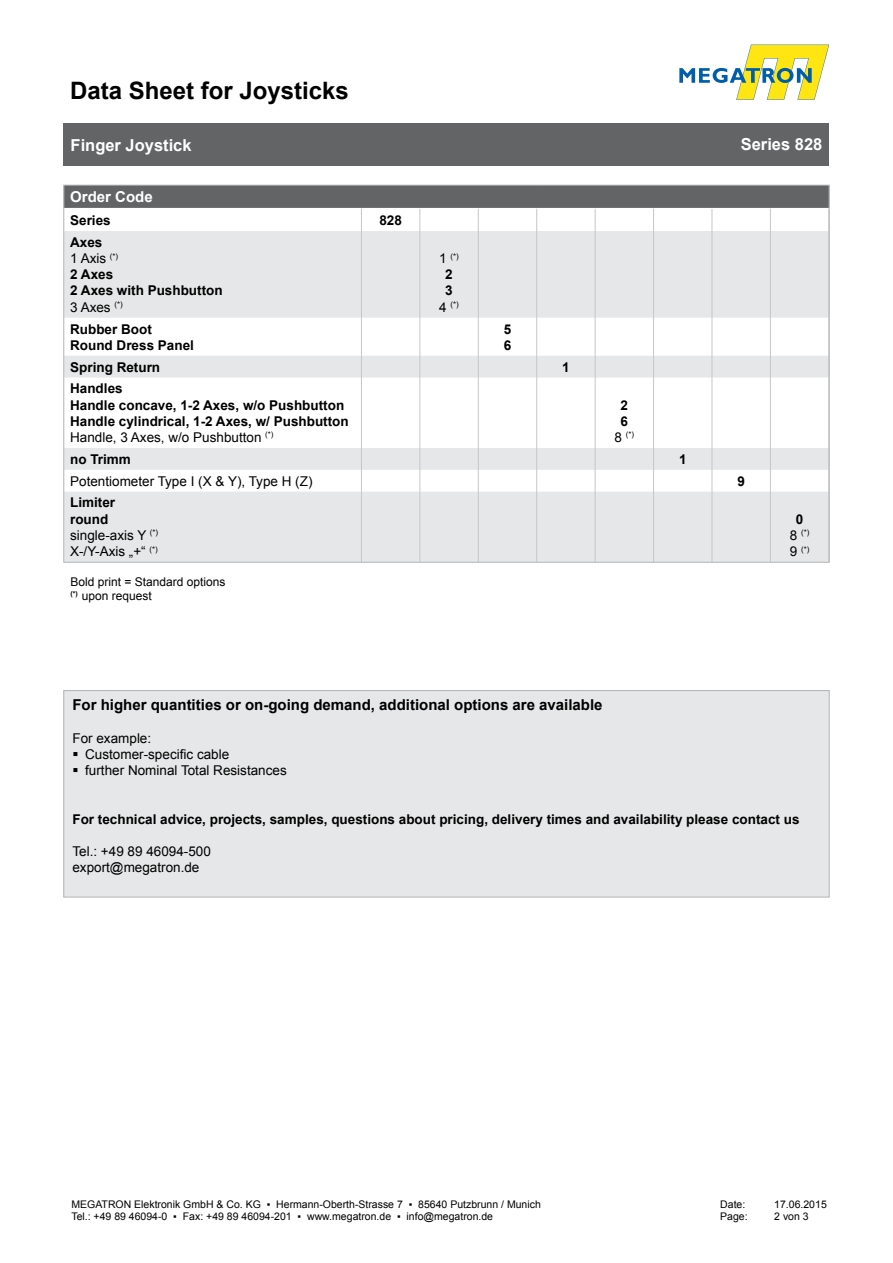
<style>
.page{position:relative;width:893px;height:1263px;background:#fff}
.page>*{position:absolute;margin:0;border:0;box-sizing:border-box;transform-origin:0 0}
.t1{font:700 24px "Arial";color:#000}
.t2{font:700 16.5px "Arial";color:#fff}
.t3{font:700 15px "Arial";color:#000}
.t4{font:700 15px "Arial";color:#fff}
.t5{font:700 13.5px/16.2px "Arial";color:#000}
.t6{font:13.5px/16.2px "Arial";color:#000}
.t7{font:12px/14.4px "Arial";color:#000}
.t8{font:10.5px/12.6px "Arial";color:#000}
.t9{font:7.8px/16.2px "Arial";color:#000}
.s1{font-weight:400}
.s2{font-size:13.5px}
.s3{font-weight:700}
</style>
<div class="page">
<svg style="left:679px;top:45px;width:150px;height:55px"></svg>
<div style="left:64px;top:123px;width:765px;height:43px;background:#636466"></div>
<div style="left:64px;top:690px;width:765px;height:207px;background:#e6e7e8"></div>
<div style="left:64px;top:690px;width:765px;height:207px;border:1px solid #b1b4b6"></div>
<svg style="left:66px;top:231px;width:761px;height:329px;fill:#e6e7e8"></svg>
<svg style="left:66px;top:186px;width:764px;height:45px"></svg>
<hr style="left:361px;top:231px;width:1px;height:87px;background:#c4c6c8">
<hr style="left:420px;top:231px;width:1px;height:87px;background:#c4c6c8">
<hr style="left:478px;top:231px;width:1px;height:87px;background:#c4c6c8">
<hr style="left:536px;top:231px;width:1px;height:87px;background:#c4c6c8">
<hr style="left:595px;top:231px;width:1px;height:87px;background:#c4c6c8">
<hr style="left:653px;top:231px;width:1px;height:87px;background:#c4c6c8">
<hr style="left:712px;top:231px;width:1px;height:87px;background:#c4c6c8">
<hr style="left:770px;top:231px;width:1px;height:87px;background:#c4c6c8">
<hr style="left:829px;top:231px;width:1px;height:87px;background:#c4c6c8">
<hr style="left:361px;top:318px;width:1px;height:38px;background:#c4c6c8">
<hr style="left:420px;top:318px;width:1px;height:38px;background:#c4c6c8">
<hr style="left:478px;top:318px;width:1px;height:38px;background:#c4c6c8">
<hr style="left:536px;top:318px;width:1px;height:38px;background:#c4c6c8">
<hr style="left:595px;top:318px;width:1px;height:38px;background:#c4c6c8">
<hr style="left:653px;top:318px;width:1px;height:38px;background:#c4c6c8">
<hr style="left:712px;top:318px;width:1px;height:38px;background:#c4c6c8">
<hr style="left:770px;top:318px;width:1px;height:38px;background:#c4c6c8">
<hr style="left:829px;top:318px;width:1px;height:38px;background:#c4c6c8">
<svg style="left:361px;top:356px;width:1px;height:22px"></svg>
<svg style="left:420px;top:356px;width:1px;height:22px"></svg>
<svg style="left:478px;top:356px;width:1px;height:22px"></svg>
<svg style="left:536px;top:356px;width:1px;height:22px"></svg>
<svg style="left:595px;top:356px;width:1px;height:22px"></svg>
<svg style="left:653px;top:356px;width:1px;height:22px"></svg>
<svg style="left:712px;top:356px;width:1px;height:22px"></svg>
<svg style="left:770px;top:356px;width:1px;height:22px"></svg>
<svg style="left:829px;top:356px;width:1px;height:22px"></svg>
<hr style="left:361px;top:378px;width:1px;height:70px;background:#c4c6c8">
<hr style="left:420px;top:378px;width:1px;height:70px;background:#c4c6c8">
<hr style="left:478px;top:378px;width:1px;height:70px;background:#c4c6c8">
<hr style="left:536px;top:378px;width:1px;height:70px;background:#c4c6c8">
<hr style="left:595px;top:378px;width:1px;height:70px;background:#c4c6c8">
<hr style="left:653px;top:378px;width:1px;height:70px;background:#c4c6c8">
<hr style="left:712px;top:378px;width:1px;height:70px;background:#c4c6c8">
<hr style="left:770px;top:378px;width:1px;height:70px;background:#c4c6c8">
<hr style="left:829px;top:378px;width:1px;height:70px;background:#c4c6c8">
<svg style="left:361px;top:448px;width:1px;height:44px"></svg>
<svg style="left:420px;top:448px;width:1px;height:44px"></svg>
<svg style="left:478px;top:448px;width:1px;height:44px"></svg>
<svg style="left:536px;top:448px;width:1px;height:44px"></svg>
<svg style="left:595px;top:448px;width:1px;height:44px"></svg>
<svg style="left:653px;top:448px;width:1px;height:44px"></svg>
<svg style="left:712px;top:448px;width:1px;height:44px"></svg>
<svg style="left:770px;top:448px;width:1px;height:44px"></svg>
<svg style="left:829px;top:448px;width:1px;height:44px"></svg>
<hr style="left:361px;top:492px;width:1px;height:70px;background:#c4c6c8">
<hr style="left:420px;top:492px;width:1px;height:70px;background:#c4c6c8">
<hr style="left:478px;top:492px;width:1px;height:70px;background:#c4c6c8">
<hr style="left:536px;top:492px;width:1px;height:70px;background:#c4c6c8">
<hr style="left:595px;top:492px;width:1px;height:70px;background:#c4c6c8">
<hr style="left:653px;top:492px;width:1px;height:70px;background:#c4c6c8">
<hr style="left:712px;top:492px;width:1px;height:70px;background:#c4c6c8">
<hr style="left:770px;top:492px;width:1px;height:70px;background:#c4c6c8">
<hr style="left:829px;top:492px;width:1px;height:70px;background:#c4c6c8">
<h1 class="t1" style="left:70px;top:74px;width:280px">Data Sheet for Joysticks</h1>
<p class="t2" style="left:71px;top:134px;width:123px">Finger Joystick</p>
<p class="t2" style="left:741px;top:133px;width:83px">Series 828</p>
<p class="t4" style="left:70px;top:187px;width:84px">Order Code</p>
<p class="t5" style="left:70px;top:212px;width:42px">Series</p>
<p class="t5" style="left:379px;top:212px;width:24px">828</p>
<p class="t5" style="left:70px;top:234px;width:154px">Axes<br><span class="s1">1 Axis</span> <sup>(*)<br></sup>2 Axes<br>2 Axes with Pushbutton<br><span class="s1">3 Axes</span> <sup>(*)</sup></p>
<p class="t9" style="left:439px;top:248px;width:21px"><span class="s2">1</span> (*)</p>
<p class="t5" style="left:445px;top:267px;width:9px">2<br>3</p>
<p class="t9" style="left:439px;top:296px;width:21px"><span class="s2">4</span> (*)</p>
<p class="t5" style="left:70px;top:321px;width:125px">Rubber Boot<br>Round Dress Panel</p>
<p class="t5" style="left:504px;top:321px;width:9px">5<br>6</p>
<p class="t5" style="left:70px;top:359px;width:92px">Spring Return</p>
<p class="t5" style="left:562px;top:359px;width:9px">1</p>
<p class="t5" style="left:70px;top:381px;width:280px">Handles<br>Handle concave, 1-2 Axes, w/o Pushbutton<br>Handle cylindrical, 1-2 Axes, w/ Pushbutton<br><span class="s1">Handle, 3 Axes, w/o Pushbutton</span> <sup>(*)</sup></p>
<p class="t5" style="left:621px;top:397px;width:9px">2<br>6</p>
<p class="t9" style="left:615px;top:427px;width:21px"><span class="s2">8</span> (*)</p>
<p class="t5" style="left:70px;top:451px;width:62px">no Trimm</p>
<p class="t5" style="left:679px;top:451px;width:9px">1</p>
<p class="t6" style="left:70px;top:473px;width:244px">Potentiometer Type I (X &amp; Y), Type H (Z)</p>
<p class="t5" style="left:737px;top:473px;width:9px">9</p>
<p class="t6" style="left:70px;top:495px;width:90px"><span class="s3">Limiter<br>round </span>single-axis Y <sup>(*)<br></sup>X-/Y-Axis „+“ <sup>(*)</sup></p>
<p class="t7" style="left:70px;top:575px;width:157px">Bold print = Standard options <sup>(*)</sup> upon request</p>
<p class="t5" style="left:796px;top:511px;width:9px">0</p>
<p class="t9" style="left:790px;top:525px;width:21px"><span class="s2">8</span> (*)<br><span class="s2">9</span> (*)</p>
<p class="t3" style="left:72px;top:695px;width:532px">For higher quantities or on-going demand, additional options are available</p>
<p class="t6" style="left:85px;top:730px;width:203px;text-indent:-13px">For example:<br>Customer-specific cable<br>further Nominal Total Resistances</p>
<p class="t5" style="left:72px;top:811px;width:729px">For technical advice, projects, samples, questions about pricing, delivery times and availability please contact us</p>
<p class="t6" style="left:72px;top:843px;width:140px">Tel.: +49 89 46094-500 export@megatron.de</p>
<p class="t8" style="left:71px;top:1198px;width:471px">MEGATRON Elektronik GmbH &amp; Co. KG ▪ Hermann-Oberth-Strasse 7 ▪ 85640 Putzbrunn / Munich<br>Tel.: +49 89 46094-0 ▪ Fax: +49 89 46094-201 ▪ www.megatron.de ▪ info@megatron.de</p>
<p class="t8" style="left:720px;top:1198px;width:27px">Date:</p>
<p class="t8" style="left:774px;top:1198px;width:54px">17.06.2015</p>
<p class="t8" style="left:720px;top:1210px;width:29px">Page:</p>
<p class="t8" style="left:774px;top:1210px;width:36px">2 von 3</p>
</div>
